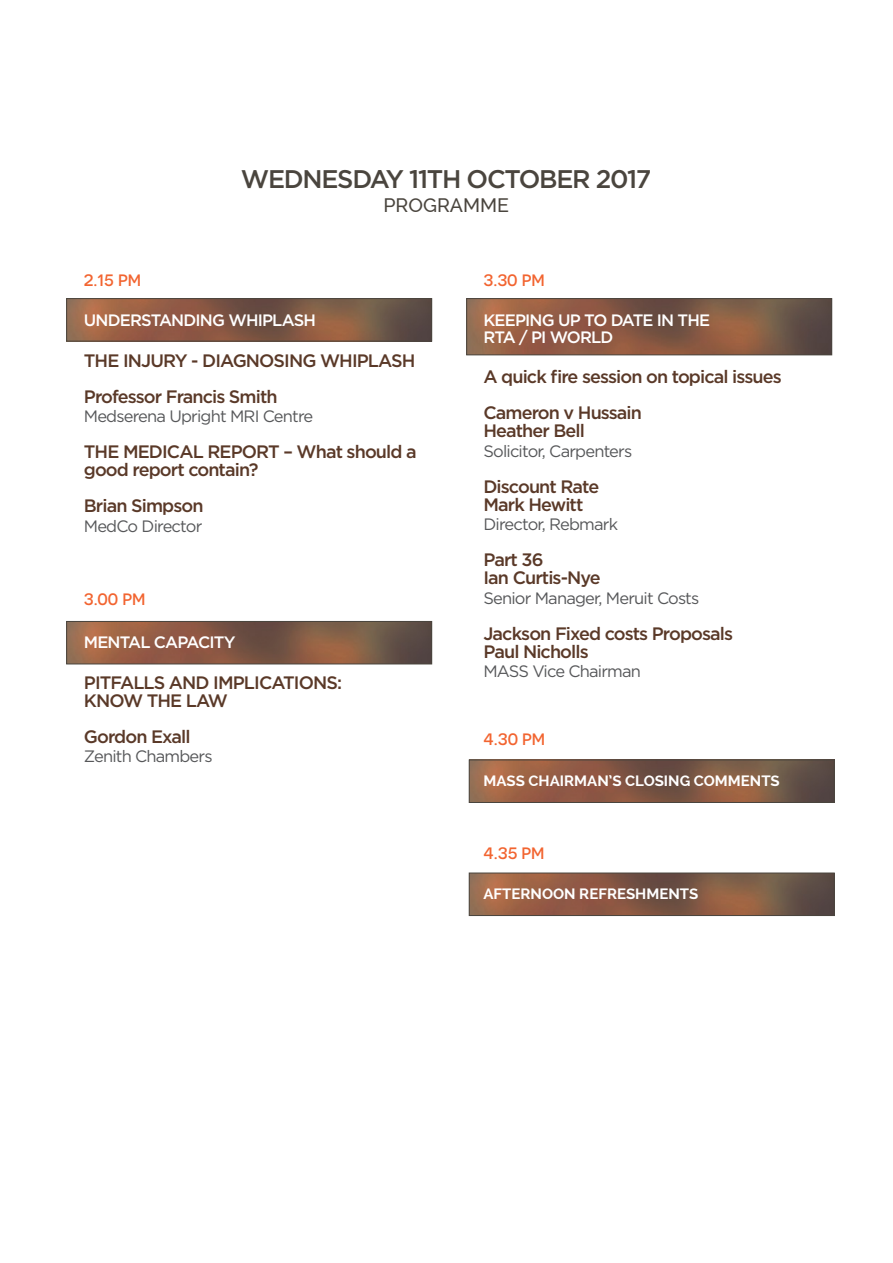
<style>
.page{position:relative;width:893px;height:1263px;background:#fff}
.page>*{position:absolute;margin:0;border:0;box-sizing:border-box;transform-origin:0 0}
.t1{font:500 25.5px "Gotham";letter-spacing:-.05em;color:#4a453e}
.t2{font:500 19.5px "Raleway";color:#4a453e}
.t3{font:500 18px/18px "Gotham";letter-spacing:-.05em;color:#5a3928}
.t4{font:16.5px "Gotham";letter-spacing:-.05em;color:#57585a}
.t5{font:500 16.5px/16.5px "Gotham";letter-spacing:-.05em;color:#fff}
.t6{font:500 16.5px "Novecentosanswide";color:#f26430}
.t7{font:700 15px "Raleway";color:#fff}
</style>
<div class="page">
<img style="left:468px;top:300px;width:362px;height:53px">
<div style="left:466px;top:298px;width:366px;height:57px;border:1px solid #4a453e"></div>
<img style="left:471px;top:762px;width:361px;height:39px">
<div style="left:469px;top:760px;width:365px;height:43px;border:1px solid #4a453e"></div>
<img style="left:471px;top:875px;width:361px;height:39px">
<div style="left:469px;top:873px;width:365px;height:43px;border:1px solid #4a453e"></div>
<img style="left:68px;top:300px;width:362px;height:39px">
<div style="left:66px;top:298px;width:366px;height:43px;border:1px solid #4a453e"></div>
<img style="left:68px;top:623px;width:362px;height:39px">
<div style="left:66px;top:621px;width:366px;height:43px;border:1px solid #4a453e"></div>
<h1 class="t1" style="left:241px;top:164px;width:412px">Wednesday 11th October 2017</h1>
<p class="t2" style="left:383px;top:194px;width:127px">PROGRAMME</p>
<p class="t6" style="left:84px;top:270px;width:59px">2.15 PM</p>
<p class="t5" style="left:84px;top:312px;width:234px">Understanding Whiplash</p>
<p class="t3" style="left:84px;top:342px;width:333px;line-height:36px">The I njury - Diagnosing whiplash<br>Professor Francis Smith</p>
<p class="t4" style="left:84px;top:407px;width:231px">Medserena U pright MRI Centre</p>
<p class="t3" style="left:84px;top:442px;width:334px">The M edical Report – What should a good report contain?</p>
<p class="t3" style="left:84px;top:496px;width:121px">Brian Simpson</p>
<p class="t4" style="left:84px;top:517px;width:120px">MedCo D irector</p>
<p class="t6" style="left:84px;top:589px;width:63px">3.00 PM</p>
<p class="t5" style="left:84px;top:633px;width:153px">M ental Capacity</p>
<p class="t3" style="left:84px;top:673px;width:260px">Pitfalls and I mplications:<br>Know the Law</p>
<p class="t3" style="left:84px;top:727px;width:108px">Gordon Exall</p>
<p class="t4" style="left:84px;top:747px;width:130px">Zenith Chambers</p>
<p class="t6" style="left:483px;top:270px;width:63px">3.30 PM</p>
<p class="t5" style="left:483px;top:312px;width:228px">Keeping up to date in the<br>RTA / PI world</p>
<p class="t3" style="left:483px;top:358px;width:300px;line-height:36px">A quick fire session on topical issues<br>Cameron v H ussain</p>
<p class="t3" style="left:483px;top:421px;width:103px">Heather Bell</p>
<p class="t4" style="left:483px;top:442px;width:150px">Solicitor, Carpenters</p>
<p class="t3" style="left:483px;top:477px;width:117px">Discount Rate<br>Mark Hewitt</p>
<p class="t4" style="left:483px;top:515px;width:136px">D irector, Rebmark</p>
<p class="t3" style="left:483px;top:550px;width:119px">Part 36<br>Ian Curtis-Nye</p>
<p class="t4" style="left:483px;top:589px;width:217px">Senior Manager, Meruit Costs</p>
<p class="t3" style="left:483px;top:624px;width:251px">Jackson Fixed costs Proposals<br>Paul N icholls</p>
<p class="t4" style="left:483px;top:662px;width:25px">MASS</p>
<p class="t4" style="left:532px;top:662px;width:110px">Vice Chairman</p>
<p class="t6" style="left:483px;top:730px;width:63px">4.30 PM</p>
<p class="t7" style="left:483px;top:772px;width:297px">MASS CHAIRMAN’S CLOSING COMM ENTS</p>
<p class="t6" style="left:483px;top:843px;width:63px">4.35 PM</p>
<p class="t7" style="left:483px;top:886px;width:216px">AFTERNOON REFRESHMENTS</p>
</div>
